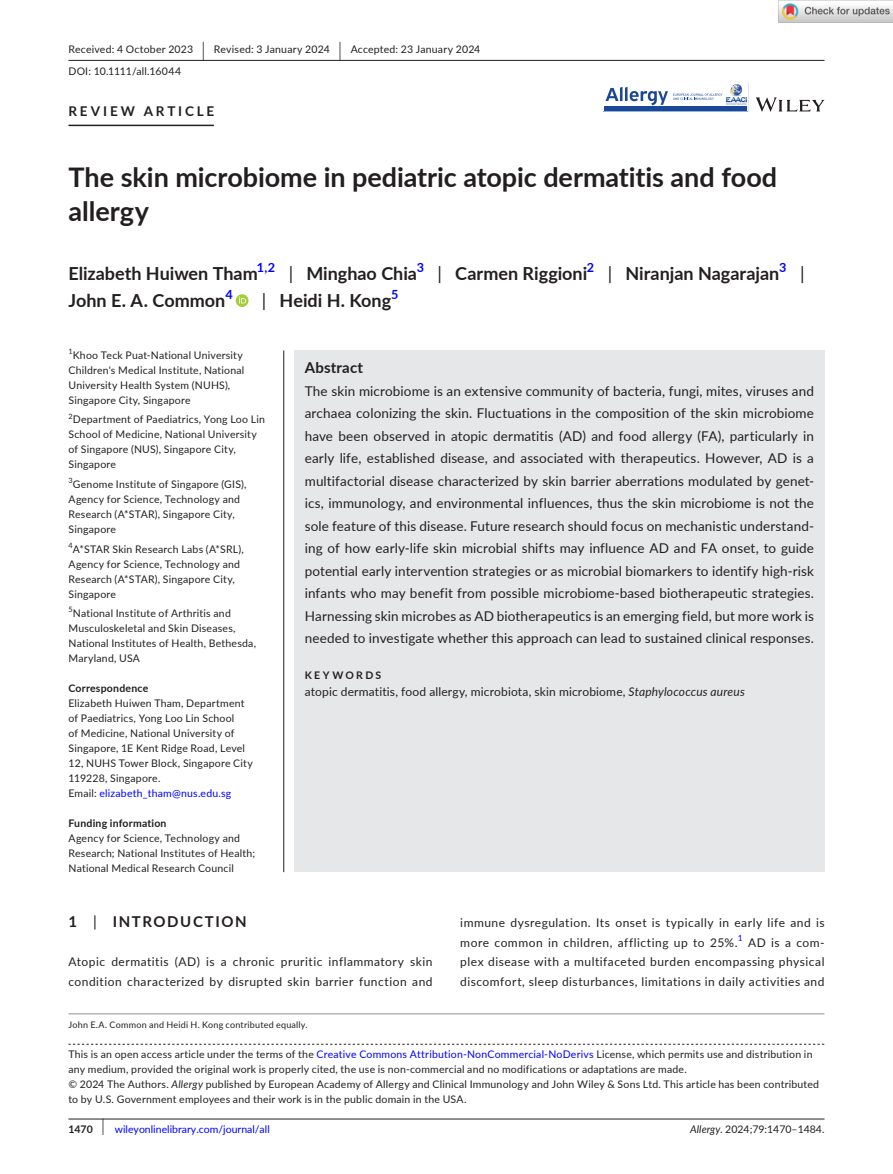
<style>
.page{position:relative;width:893px;height:1174px;background:#fff}
.page>*{position:absolute;margin:0;border:0;box-sizing:border-box;transform-origin:0 0}
.t1{font:700 27px/34.5px "Lato";letter-spacing:-.005em;color:#231f20}
.t2{font:700 18px "Lato";color:#231f20}
.t3{font:18px "Lato";color:#231f20}
.t4{font:700 15px "Lato";letter-spacing:.1em;color:#231f20}
.t5{font:700 15px "Lato";letter-spacing:.015em;color:#231f20}
.t6{font:13.5px/22.5px "Lato";letter-spacing:.01em;color:#231f20;text-align:justify}
.t7{font:700 13.5px "Lato";letter-spacing:.21em;color:#231f20}
.t8{font:700 12.6px "Lato";color:#00f}
.t9{font:12px/19.5px "Lato";letter-spacing:.04em;color:#231f20}
.t10{font:12px "Lato";letter-spacing:.015em;color:#231f20}
.t11{font:10.5px/15px "Lato";letter-spacing:.02em;color:#231f20}
.t12{font:10.5px "Lato";color:#00f}
.t13{font:700 10.5px "Lato";letter-spacing:.02em;color:#231f20}
.t14{font:10.5px "Lato";color:#231f20}
.t15{font:700 10.5px "Lato";letter-spacing:.22em;color:#231f20}
.t16{font:9px "Lato";letter-spacing:.025em;color:#231f20}
.t17{font:8.4px "Lato";color:#00f}
.t18{font:7.35px "Lato";color:#231f20}
.s1{font-size:19.65px}
.s2{font-weight:400}
.s3{color:#00f}
.s4{font-style:italic}
.s5{font-weight:700;color:#231f20}
.s6{font-size:17.4px;color:#231f20}
</style>
<div class="page">
<hr style="left:68px;top:1118px;width:756px;height:1px;background:#231f20">
<svg style="left:756px;top:97px;width:68px;height:15px"></svg>
<svg style="left:603px;top:86px;width:145px;height:26px"></svg>
<div style="left:604px;top:106px;width:143px;height:5px;background:#1b4896"></div>
<img style="left:725px;top:84px;width:22px;height:21px">
<hr style="left:68px;top:60px;width:756px;height:1px;background:#231f20">
<hr style="left:68px;top:125px;width:146px;height:1px;background:#231f20">
<svg style="left:236px;top:294px;width:12px;height:13px"></svg>
<svg style="left:239px;top:296px;width:7px;height:7px"></svg>
<svg style="left:68px;top:1043px;width:756px;height:1px"></svg>
<hr style="left:68px;top:1013px;width:756px;height:1px;background:#939598">
<hr style="left:283px;top:350px;width:1px;height:522px;background:#231f20">
<div style="left:294px;top:350px;width:530px;height:356px;background:#e6e7e9"></div>
<div style="left:294px;top:705px;width:530px;height:167px;background:#e6e7e9"></div>
<img style="left:779px;top:0;width:114px;height:23px">
<p class="t11" style="left:68px;top:38px;width:413px;line-height:21.8px">Received: 4 October 2023 <span class="s1">|</span> Revised: 3 January 2024 <span class="s1">|</span> Accepted: 23 January 2024<br>DOI: 10.1111/all.16044</p>
<p class="t7" style="left:68px;top:101px;width:147px">REVIEW ARTICLE</p>
<h1 class="t1" style="left:68px;top:159px;width:710px">The skin microbiome in pediatric atopic dermatitis and food allergy</h1>
<h2 class="t2" style="left:68px;top:260px;width:191px">Elizabeth Huiwen Tham</h2>
<p class="t8" style="left:257px;top:258px;width:20px">1,2</p>
<h2 class="t2" style="left:289px;top:260px;width:130px"><span class="s2">|</span> Minghao Chia</h2>
<p class="t8" style="left:417px;top:258px;width:9px">3</p>
<h2 class="t2" style="left:438px;top:260px;width:151px"><span class="s2">|</span> Carmen Riggioni</h2>
<p class="t8" style="left:587px;top:258px;width:9px">2</p>
<h2 class="t2" style="left:608px;top:260px;width:173px"><span class="s2">|</span> Niranjan Nagarajan</h2>
<p class="t8" style="left:779px;top:258px;width:9px">3</p>
<h2 class="t3" style="left:800px;top:260px;width:6px">|</h2>
<h2 class="t2" style="left:68px;top:287px;width:158px">John E. A. Common</h2>
<p class="t8" style="left:225px;top:285px;width:9px">4</p>
<h2 class="t2" style="left:262px;top:287px;width:131px"><span class="s2">|</span> Heidi H. Kong</h2>
<p class="t8" style="left:391px;top:285px;width:9px">5</p>
<p class="t18" style="left:68px;top:346px;width:6px">1</p>
<p class="t11" style="left:68px;top:347px;width:177px;text-indent:4px">Khoo Teck Puat-National University Children's Medical Institute, National University Health System (NUHS), Singapore City, Singapore</p>
<p class="t11" style="left:68px;top:412px;width:198px"><sup>2</sup>Department of Paediatrics, Yong Loo Lin<br>School of Medicine, National University of Singapore (NUS), Singapore City,<br>Singapore</p>
<p class="t11" style="left:68px;top:476px;width:179px"><sup>3</sup>Genome Institute of Singapore (GIS),<br>Agency for Science, Technology and<br>Research (A*STAR), Singapore City,<br>Singapore</p>
<p class="t11" style="left:68px;top:541px;width:177px"><sup>4</sup>A*STAR Skin Research Labs (A*SRL),<br>Agency for Science, Technology and<br>Research (A*STAR), Singapore City,<br>Singapore</p>
<p class="t11" style="left:68px;top:605px;width:189px"><sup>5</sup>National Institute of Arthritis and<br>Musculoskeletal and Skin Diseases,<br>National Institutes of Health, Bethesda,<br>Maryland, USA</p>
<p class="t13" style="left:68px;top:680px;width:81px">Correspondence</p>
<p class="t11" style="left:68px;top:695px;width:186px">Elizabeth Huiwen Tham, Department of Paediatrics, Yong Loo Lin School<br>of Medicine, National University of Singapore, 1E Kent Ridge Road, Level 12, NUHS Tower Block, Singapore City 119228, Singapore.<br>Email: <span class="s3">elizabeth_tham@nus.edu.sg</span></p>
<p class="t13" style="left:68px;top:815px;width:100px">Funding information</p>
<p class="t11" style="left:68px;top:830px;width:188px">Agency for Science, Technology and<br>Research; National Institutes of Health;<br>National Medical Research Council</p>
<h3 class="t5" style="left:305px;top:356px;width:60px">Abstract</h3>
<p class="t6" style="left:305px;top:379px;width:511px">The skin microbiome is an extensive community of bacteria, fungi, mites, viruses and archaea colonizing the skin. Fluctuations in the composition of the skin microbiome have been observed in atopic dermatitis (AD) and food allergy (FA), particularly in early life, established disease, and associated with therapeutics. However, AD is a multifactorial disease characterized by skin barrier aberrations modulated by genet&shy;ics, immunology, and environmental influences, thus the skin microbiome is not the sole feature of this disease. Future research should focus on mechanistic understand&shy;ing of how early-life skin microbial shifts may influence AD and FA onset, to guide potential early intervention strategies or as microbial biomarkers to identify high-risk infants who may benefit from possible microbiome-based biotherapeutic strategies.<br>Harnessing skin microbes as AD biotherapeutics is an emerging field, but more work is needed to investigate whether this approach can lead to sustained clinical responses.</p>
<p class="t15" style="left:305px;top:667px;width:78px">KEYWORDS</p>
<p class="t10" style="left:305px;top:682px;width:442px">atopic dermatitis, food allergy, microbiota, skin microbiome, <span class="s4">Staphylococcus aureus</span></p>
<h3 class="t4" style="left:68px;top:911px;width:180px">1 <span class="s2">|</span> INTRODUCTION</h3>
<p class="t9" style="left:68px;top:951px;width:366px">Atopic dermatitis (AD) is a chronic pruritic inflammatory skin condition characterized by disrupted skin barrier function and</p>
<p class="t16" style="left:68px;top:1018px;width:241px">John E.A. Common and Heidi H. Kong contributed equally.</p>
<p class="t9" style="left:460px;top:912px;width:366px">immune dysregulation. Its onset is typically in early life and is more common in children, afflicting up to 25%.</p>
<p class="t17" style="left:738px;top:932px;width:6px">1</p>
<p class="t9" style="left:460px;top:932px;width:366px;text-align:justify;text-indent:288px">AD is a com&shy;plex disease with a multifaceted burden encompassing physical discomfort, sleep disturbances, limitations in daily activities and</p>
<p class="t11" style="left:68px;top:1046px;width:752px">This is an open access article under the terms of the <span class="s3">Creative Commons Attribution-NonCommercial-NoDerivs</span> License, which permits use and distribution in any medium, provided the original work is properly cited, the use is non-commercial and no modifications or adaptations are made.<br>© 2024 The Authors. <span class="s4">Allergy</span> published by European Academy of Allergy and Clinical Immunology and John Wiley &amp; Sons Ltd. This article has been contributed to by U.S. Government employees and their work is in the public domain in the USA.</p>
<p class="t12" style="left:68px;top:1121px;width:203px"><span class="s5">1470</span> <span class="s6">|</span> wileyonlinelibrary.com/journal/all</p>
<p class="t14" style="left:690px;top:1121px;width:136px"><span class="s4">Allergy.</span> 2024;79:1470–1484.</p>
</div>
